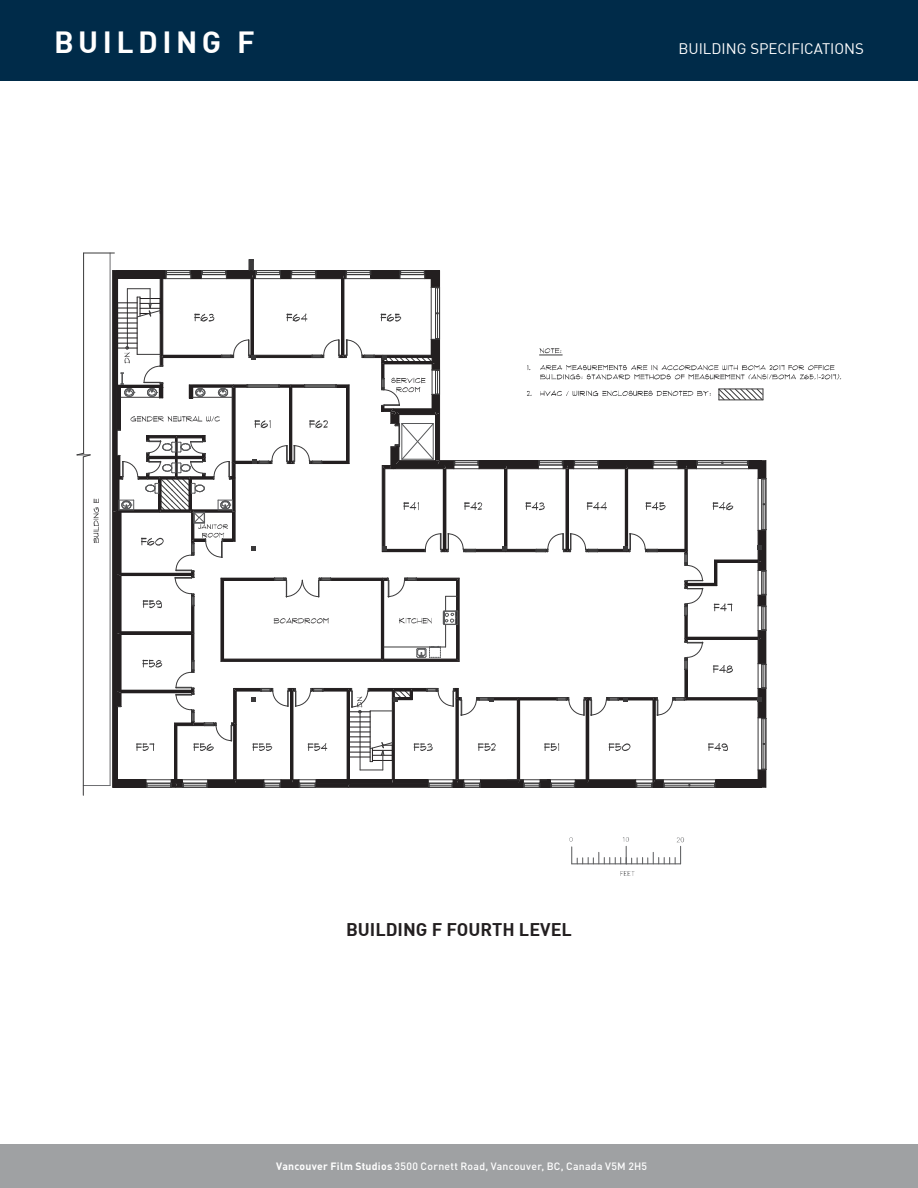
<style>
.page{position:relative;width:918px;height:1188px;background:#fff}
.page>*{position:absolute;margin:0;border:0;box-sizing:border-box;transform-origin:0 0}
.Heading_1{font:700 30px "DIN";letter-spacing:.15em;color:#fff}
.Heading_1-2{font:700 18px "DIN";color:#231f20}
.Heading_1-3{font:15px "DIN";color:#fff}
.t1{font:500 10.5px "DINOT";letter-spacing:.02em;color:#fff}
.s1{font-weight:700}
</style>
<div class="page">
<div style="left:0;top:0;width:918px;height:81px;background:#002b49"></div>
<div style="left:0;top:1145px;width:918px;height:43px;background:#9fa1a3"></div>
<hr style="left:110px;top:253px;width:1px;height:533px;background:#6d6e71">
<hr style="left:83px;top:457px;width:1px;height:338px;background:#3a393a">
<hr style="left:83px;top:253px;width:1px;height:200px;background:#3a393a">
<hr style="left:84px;top:253px;width:30px;height:1px;background:#3a393a">
<hr style="left:572px;top:864px;width:54px;height:1px;background:#57585a">
<hr style="left:626px;top:864px;width:55px;height:1px;background:#57585a">
<svg style="left:620px;top:871px;width:15px;height:5px"></svg>
<svg style="left:569px;top:837px;width:115px;height:27px"></svg>
<svg style="left:77px;top:258px;width:764px;height:530px"></svg>
<p class="Heading_1" style="left:54px;top:27px;width:203px">BUILDING F</p>
<p class="Heading_1-3" style="left:678px;top:42px;width:187px">BUILDING SPECIFICATIONS</p>
<p class="Heading_1-2" style="left:346px;top:921px;width:227px">BUILDING F FOURTH LEVEL</p>
<p class="t1" style="left:276px;top:1160px;width:373px"><span class="s1">Vancouver Film Studios</span> 3500 Cornett Road, Vancouver, BC, Canada V5M 2H5</p>
</div>
